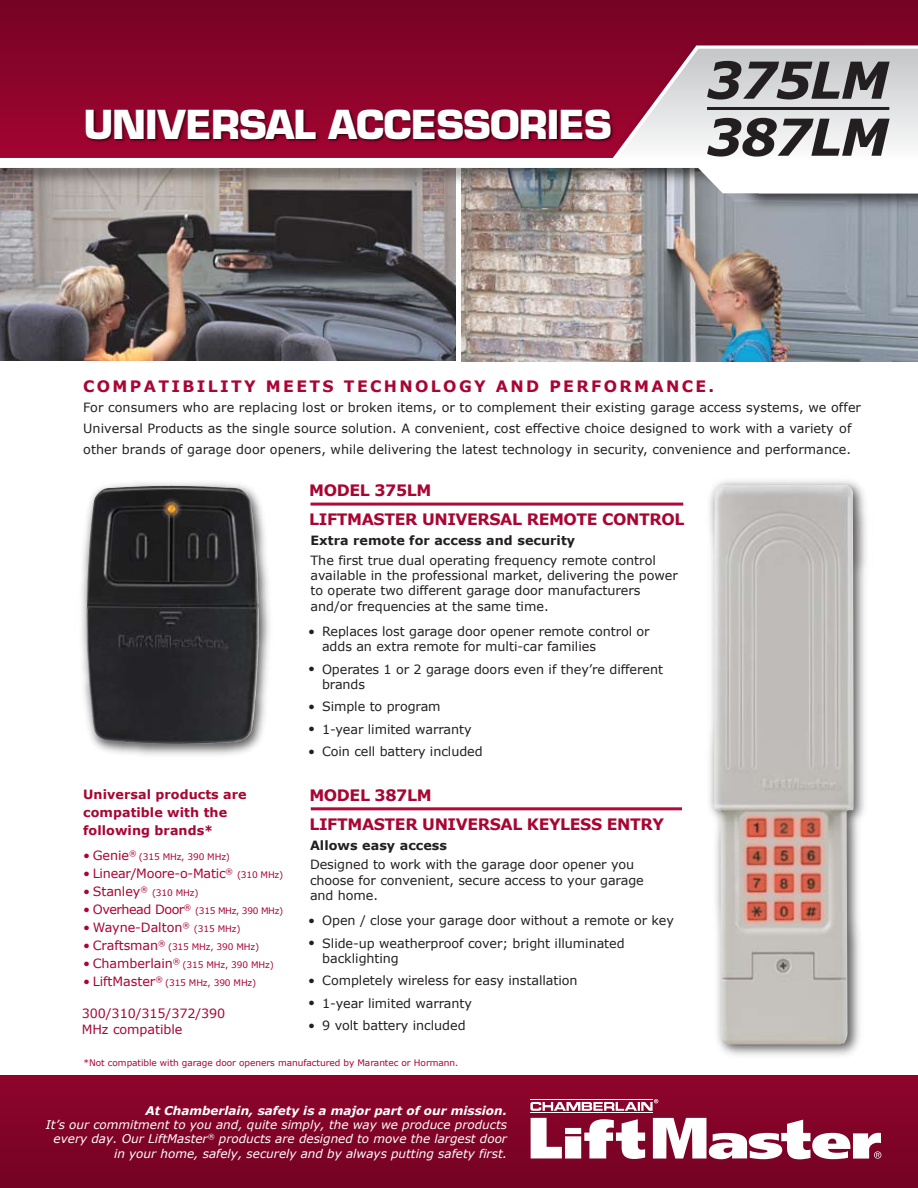
<style>
.page{position:relative;width:918px;height:1188px;background:#fff}
.page>*{position:absolute;margin:0;border:0;box-sizing:border-box;transform-origin:0 0}
.t1{font:italic 700 51px "Verdana";letter-spacing:-.035em;color:#231f20}
.t2{font:700 39px "Eurostile";letter-spacing:-.025em;color:#fff}
.t3{font:700 15.75px/28.5px "Verdana";letter-spacing:-.025em;color:#a90533}
.t4{font:700 15.75px "Verdana";letter-spacing:.15em;color:#a90533}
.t5{font:12.75px/22.5px "Verdana";letter-spacing:-.005em;color:#231f20}
.t6{font:12.75px/16.5px "Verdana";letter-spacing:-.005em;color:#a90533}
.t7{font:700 12.75px/18px "Verdana";letter-spacing:.005em;color:#a90533}
.t8{font:700 12.75px "Verdana";letter-spacing:.005em;color:#231f20}
.t9{font:12.75px "Verdana";letter-spacing:-.035em;color:#a90533}
.t10{font:italic 12px/14.4px "Verdana";color:#fff;text-align:right}
.t11{font:italic 700 12px "Verdana";color:#fff}
.t12{font:9px "Verdana";letter-spacing:-.015em;color:#a90533}
.t13{font:9px "Verdana";letter-spacing:-.035em;color:#a90533}
</style>
<div class="page">
<img style="left:0;top:215px;width:456px;height:146px">
<img style="left:462px;top:215px;width:456px;height:146px">
<div style="left:0;top:1076px;width:918px;height:112px;background:linear-gradient(to right,#810328,#820428)"></div>
<svg style="left:531px;top:1118px;width:114px;height:41px"></svg>
<svg style="left:653px;top:1118px;width:228px;height:41px"></svg>
<hr style="left:530px;top:1112px;width:123px;height:1px;background:#fff">
<svg style="left:530px;top:1099px;width:128px;height:12px"></svg>
<img style="left:709px;top:480px;width:157px;height:576px">
<img style="left:714px;top:485px;width:140px;height:559px">
<img style="left:81px;top:483px;width:189px;height:272px">
<img style="left:86px;top:485px;width:173px;height:259px">
<div style="left:0;top:0;width:918px;height:168px;background:#7c0326"></div>
<img style="left:0;top:193px;width:918px;height:22px">
<svg style="left:693px;top:45px;width:225px;height:4px"></svg>
<svg style="left:0;top:49px;width:918px;height:144px"></svg>
<img style="left:81px;top:102px;width:535px;height:51px">
<hr style="left:707px;top:107px;width:182px;height:3px;background:#231f20">
<hr style="left:311px;top:503px;width:372px;height:3px;background:#b30838">
<hr style="left:311px;top:807px;width:371px;height:3px;background:#b30838">
<h1 class="t1" style="left:706px;top:48px;width:184px">375LM</h1>
<h2 class="t2" style="left:84px;top:100px;width:530px">UNIVERSAL ACCESSORIES</h2>
<h1 class="t1" style="left:706px;top:105px;width:184px">387LM</h1>
<p class="t4" style="left:83px;top:376px;width:633px">COMPATIBILITY MEETS TECHNOLOGY AND PERFORMANCE.</p>
<p class="t5" style="left:83px;top:397px;width:779px;line-height:21px">For consumers who are replacing lost or broken items, or to complement their existing garage access systems, we offer<br>Universal Products as the single source solution. A convenient, cost effective choice designed to work with a variety of other brands of garage door openers, while delivering the latest technology in security, convenience and performance.</p>
<p class="t3" style="left:309px;top:476px;width:377px">MODEL 375LM<br>LIFTMASTER UNIVERSAL REMOTE CONTROL</p>
<p class="t8" style="left:311px;top:532px;width:266px">Extra remote for access and security</p>
<p class="t5" style="left:311px;top:552px;width:369px;line-height:15.3px">The first true dual operating frequency remote control available in the professional market, delivering the power to operate two different garage door manufacturers and/or frequencies at the same time.</p>
<p class="t5" style="left:322px;top:624px;width:329px;line-height:15px">Replaces lost garage door opener remote control or adds an extra remote for multi-car families</p>
<p class="t5" style="left:322px;top:661px;width:343px;line-height:15px">Operates 1 or 2 garage doors even if they’re different brands</p>
<p class="t5" style="left:322px;top:695px;width:162px">Simple to program<br>1-year limited warranty<br>Coin cell battery included</p>
<p class="t5" style="left:308px;top:619px;width:8px">•</p>
<p class="t5" style="left:308px;top:657px;width:8px">•</p>
<p class="t5" style="left:308px;top:694px;width:8px;text-align:justify">• • •</p>
<p class="t7" style="left:83px;top:785px;width:165px">Universal products are compatible with the following brands*</p>
<p class="t6" style="left:83px;top:847px;width:55px">• Genie<sup>®</sup></p>
<p class="t12" style="left:139px;top:851px;width:93px">(315 MHz, 390 MHz)</p>
<p class="t6" style="left:83px;top:865px;width:151px">• Linear/Moore-o-Matic<sup>®</sup></p>
<p class="t12" style="left:237px;top:869px;width:48px">(310 MHz)</p>
<p class="t6" style="left:83px;top:883px;width:66px">• Stanley<sup>®</sup></p>
<p class="t12" style="left:152px;top:887px;width:48px">(310 MHz)</p>
<p class="t9" style="left:83px;top:902px;width:110px">• Overhead Door<sup>®</sup></p>
<p class="t13" style="left:195px;top:905px;width:90px">(315 MHz, 390 MHz)</p>
<p class="t6" style="left:83px;top:919px;width:108px">• Wayne-Dalton<sup>®</sup></p>
<p class="t12" style="left:194px;top:923px;width:48px">(315 MHz)</p>
<p class="t6" style="left:83px;top:937px;width:84px">• Craftsman<sup>®</sup></p>
<p class="t12" style="left:168px;top:941px;width:93px">(315 MHz, 390 MHz)</p>
<p class="t6" style="left:83px;top:955px;width:98px">• Chamberlain<sup>®</sup></p>
<p class="t12" style="left:183px;top:959px;width:93px">(315 MHz, 390 MHz)</p>
<p class="t6" style="left:83px;top:973px;width:81px">• LiftMaster<sup>®</sup></p>
<p class="t12" style="left:165px;top:977px;width:93px">(315 MHz, 390 MHz)</p>
<p class="t6" style="left:82px;top:1004px;width:145px">300/310/315/372/390<br>MHz compatible</p>
<p class="t12" style="left:84px;top:1057px;width:376px">*Not compatible with garage door openers manufactured by Marantec or Hormann.</p>
<p class="t3" style="left:309px;top:781px;width:356px">MODEL 387LM<br>LIFTMASTER UNIVERSAL KEYLESS ENTRY</p>
<p class="t8" style="left:310px;top:837px;width:139px">Allows easy access</p>
<p class="t5" style="left:310px;top:857px;width:335px;line-height:15.3px">Designed to work with the garage door opener you choose for convenient, secure access to your garage and home.</p>
<p class="t5" style="left:322px;top:909px;width:353px">Open / close your garage door without a remote or key<br>Slide-up weatherproof cover; bright illuminated</p>
<p class="t5" style="left:322px;top:946px;width:257px">backlighting<br>Completely wireless for easy installation<br>1-year limited warranty<br>9 volt battery included</p>
<p class="t5" style="left:308px;top:908px;width:8px">• •</p>
<p class="t5" style="left:308px;top:968px;width:8px;text-align:justify">• • •</p>
<p class="t11" style="left:145px;top:1103px;width:363px">At Chamberlain, safety is a major part of our mission.</p>
<p class="t10" style="left:46px;top:1117px;width:463px">It’s our commitment to you and, quite simply, the way we produce products every day. Our LiftMaster<sup>®</sup> products are designed to move the largest door in your home, safely, securely and by always putting safety first.</p>
</div>
